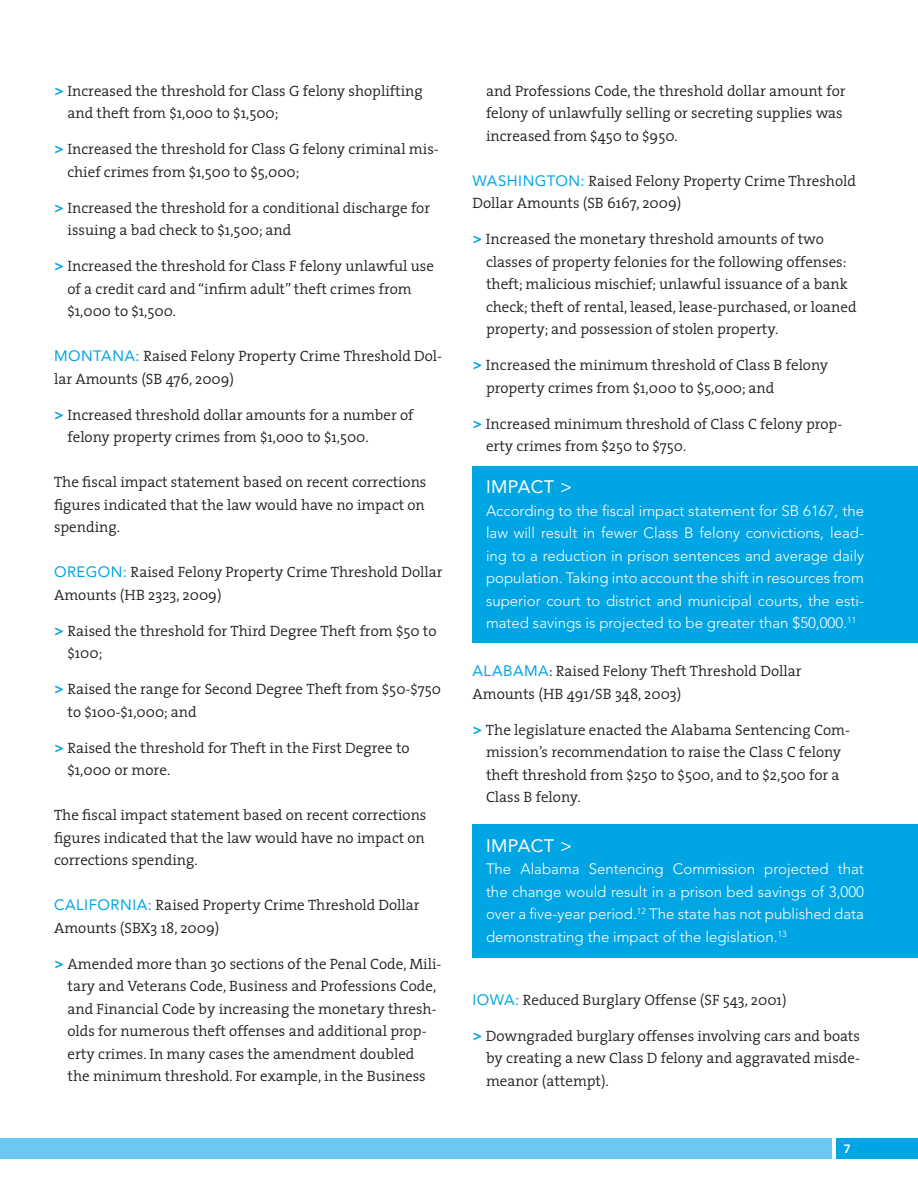
<style>
.page{position:relative;width:918px;height:1188px;background:#fff}
.page>*{position:absolute;margin:0;border:0;box-sizing:border-box;transform-origin:0 0}
.Subhead_-_Sans_-_whi{font:18px "Avenir LT Std";letter-spacing:.025em;color:#fff}
.Body_-_bullets{font:300 15px/22.5px "The Serif";color:#231f20}
.Body-1st_Para-no_ind{font:300 15px/22.5px "The Serif";color:#231f20}
.Body_-_sans{font:300 15px/22.5px "Avenir LT Std";color:#fff;text-align:justify}
.Body{font:300 15px/22.5px "The Serif";color:#231f20}
.s1{font-family:"Avenir LT Std";font-weight:800;color:#00a6e4}
.s2{font-family:"Avenir LT Std";font-weight:400;color:#00a6e4}
</style>
<div class="page">
<div style="left:0;top:1138px;width:832px;height:20px;background:#68caf1"></div>
<div style="left:836px;top:1138px;width:82px;height:20px;background:#00a6e4"></div>
<div style="left:472px;top:466px;width:446px;height:176px;background:#00a6e4"></div>
<div style="left:472px;top:824px;width:446px;height:134px;background:#00a6e4"></div>
<p class="Body_-_bullets" style="left:68px;top:80px;width:357px;text-indent:-14px"><span class="s1">&gt;</span> Increased the threshold for Class G felony shoplifting and theft from $1,000 to $1,500;</p>
<p class="Body_-_bullets" style="left:68px;top:138px;width:373px;text-indent:-14px"><span class="s1">&gt;</span> Increased the threshold for Class G felony criminal mis&shy;chief crimes from $1,500 to $5,000;</p>
<p class="Body_-_bullets" style="left:68px;top:197px;width:364px;text-indent:-14px"><span class="s1">&gt;</span> Increased the threshold for a conditional discharge for issuing a bad check to $1,500; and</p>
<p class="Body_-_bullets" style="left:68px;top:255px;width:368px;text-indent:-14px"><span class="s1">&gt;</span> Increased the threshold for Class F felony unlawful use of a credit card and “infirm adult” theft crimes from $1,000 to $1,500.</p>
<p class="Body-1st_Para-no_ind" style="left:54px;top:345px;width:390px"><span class="s2">M ONTANA:</span> Raised Felony Property Crime Threshold Dol&shy;lar Amounts (SB 476, 2009)</p>
<p class="Body_-_bullets" style="left:68px;top:404px;width:348px;text-indent:-14px"><span class="s1">&gt;</span> Increased threshold dollar amounts for a number of felony property crimes from $1,000 to $1,500.</p>
<p class="Body-1st_Para-no_ind" style="left:54px;top:471px;width:374px;text-align:justify">The fiscal impact statement based on recent corrections figures indicated that the law would have no impact on spending.</p>
<p class="Body-1st_Para-no_ind" style="left:54px;top:561px;width:390px"><span class="s2">OREGON:</span> Raised Felony Property Crime Threshold Dollar<br>Amounts (HB 2323, 2009)</p>
<p class="Body_-_bullets" style="left:68px;top:620px;width:371px;text-indent:-14px"><span class="s1">&gt;</span> Raised the threshold for Third Degree Theft from $50 to $100;</p>
<p class="Body_-_bullets" style="left:68px;top:678px;width:375px;text-indent:-14px"><span class="s1">&gt;</span> Raised the range for Second Degree Theft from $50-$750 to $100-$1,000; and</p>
<p class="Body_-_bullets" style="left:68px;top:737px;width:344px;text-indent:-14px"><span class="s1">&gt;</span> Raised the threshold for Theft in the First Degree to $1,000 or more.</p>
<p class="Body-1st_Para-no_ind" style="left:54px;top:804px;width:374px;text-align:justify">The fiscal impact statement based on recent corrections figures indicated that the law would have no impact on corrections spending.</p>
<p class="Body-1st_Para-no_ind" style="left:54px;top:894px;width:367px"><span class="s2">CALIFORNIA:</span> Raised Property Crime Threshold Dollar<br>Amounts (SBX3 18, 2009)</p>
<p class="Body_-_bullets" style="left:68px;top:953px;width:376px;text-indent:-14px"><span class="s1">&gt;</span> Amended more than 30 sections of the Penal Code, Mili&shy;tary and Veterans Code, Business and Professions Code, and Financial Code by increasing the monetary thresh&shy;olds for numerous theft offenses and additional prop&shy;erty crimes. In many cases the amendment doubled<br>the minimum threshold. For example, in the Business</p>
<p class="Body_-_bullets" style="left:486px;top:80px;width:361px">and Professions Code, the threshold dollar amount for felony of unlawfully selling or secreting supplies was increased from $450 to $950.</p>
<p class="Body-1st_Para-no_ind" style="left:472px;top:170px;width:385px"><span class="s2">WASHINGTON:</span> Raised Felony Property Crime Threshold<br>Dollar Amounts (SB 6167, 2009)</p>
<p class="Body_-_bullets" style="left:486px;top:228px;width:372px;text-indent:-14px"><span class="s1">&gt;</span> Increased the monetary threshold amounts of two classes of property felonies for the following offenses: theft; malicious mischief; unlawful issuance of a bank check; theft of rental, leased, lease-purchased, or loaned property; and possession of stolen property.</p>
<p class="Body_-_bullets" style="left:486px;top:354px;width:344px;text-indent:-14px"><span class="s1">&gt;</span> Increased the minimum threshold of Class B felony property crimes from $1,000 to $5,000; and</p>
<p class="Body_-_bullets" style="left:486px;top:413px;width:358px;text-indent:-14px"><span class="s1">&gt;</span> Increased minimum threshold of Class C felony prop&shy;erty crimes from $250 to $750.</p>
<p class="Subhead_-_Sans_-_whi" style="left:486px;top:476px;width:88px">IMPACT &gt;</p>
<p class="Body_-_sans" style="left:486px;top:499px;width:380px">According to the fiscal impact statement for SB 6167, the law will result in fewer Class B felony convictions, lead&shy;ing to a reduction in prison sentences and average daily population. Taking into account the shift in resources from superior court to district and municipal courts, the esti&shy;mated savings is projected to be greater than $50,000.<sup>11</sup></p>
<p class="Body" style="left:472px;top:660px;width:331px"><span class="s2">ALABAMA</span>: Raised Felony Theft Threshold Dollar<br>Amounts (HB 491/SB 348, 2003)</p>
<p class="Body_-_bullets" style="left:486px;top:719px;width:366px;text-indent:-14px"><span class="s1">&gt;</span> The legislature enacted the Alabama Sentencing Com&shy;mission’s recommendation to raise the Class C felony theft threshold from $250 to $500, and to $2,500 for a Class B felony.</p>
<p class="Subhead_-_Sans_-_whi" style="left:486px;top:835px;width:88px">IMPACT &gt;</p>
<p class="Body_-_sans" style="left:486px;top:858px;width:379px">The Alabama Sentencing Commission projected that the change would result in a prison bed savings of 3,000 over a five-year period.<sup>12</sup> The state has not published data demonstrating the impact of the legislation.<sup>13</sup></p>
<p class="Body-1st_Para-no_ind" style="left:472px;top:989px;width:316px"><span class="s2">I OWA:</span> Reduced Burglary Offense (SF 543, 2001)</p>
<p class="Body_-_bullets" style="left:486px;top:1025px;width:376px;text-align:justify;text-indent:-14px"><span class="s1">&gt;</span> Downgraded burglary offenses involving cars and boats by creating a new Class D felony and aggravated misde&shy;meanor (attempt).</p>
</div>
